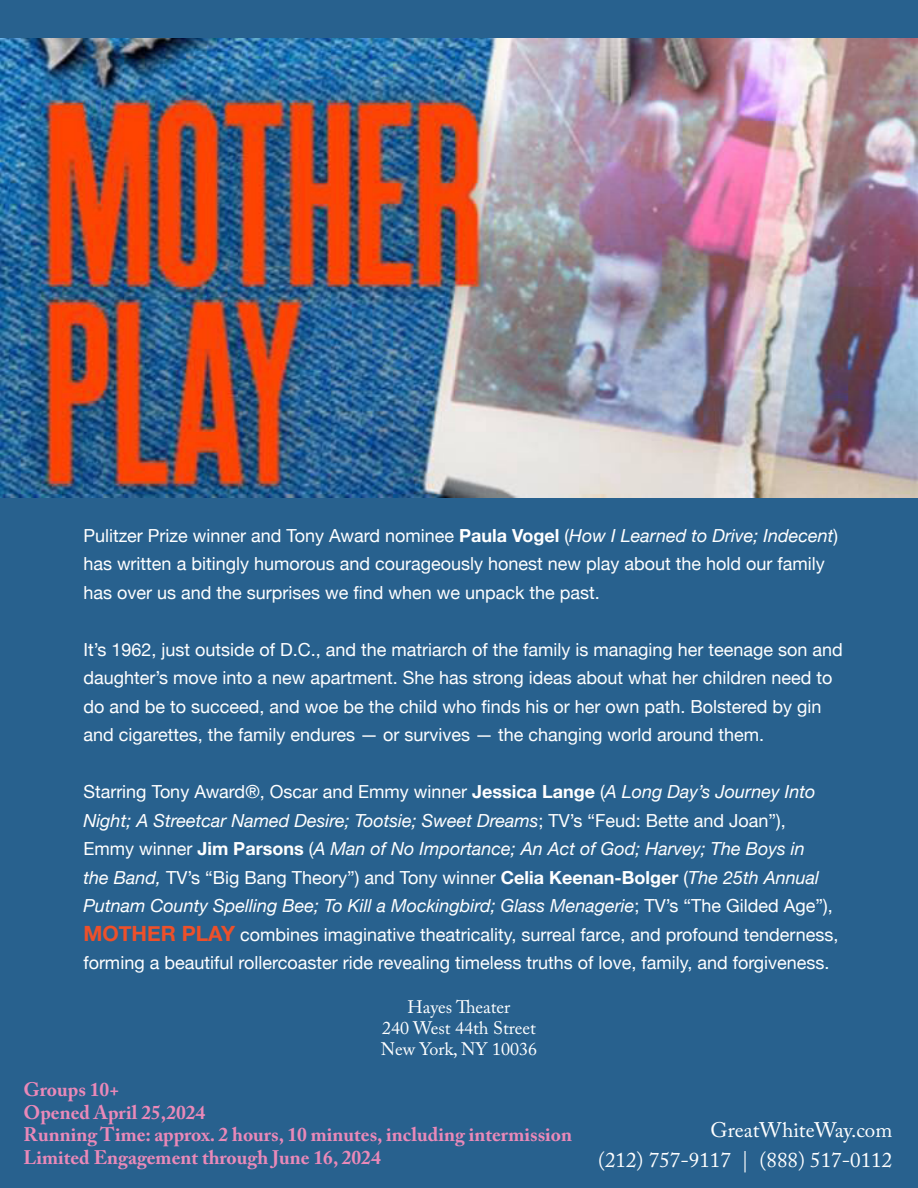
<style>
.page{position:relative;width:918px;height:1188px;background:#28618e}
.page>*{position:absolute;margin:0;border:0;box-sizing:border-box;transform-origin:0 0}
.t1{font:21px "Adobe Caslon Pro";color:#fff}
.t2{font:700 19.5px "Adobe Caslon Pro";color:#ea89b9}
.t3{font:18px/28.5px "Helvetica Neue";color:#fff}
.t4{font:18px "Adobe Caslon Pro";color:#fff}
.s1{font-weight:700}
.s2{font-style:italic}
.s3{font-weight:700;font-size:21px;color:#ed502a}
</style>
<div class="page">
<img style="left:0;top:38px;width:918px;height:459px">
<p class="t3" style="left:83px;top:522px;width:756px">Pulitzer Prize winner and Tony Award nominee <span class="s1">Paula Vogel</span> (<span class="s2">How I Learned to Drive; Indecent</span>) has written a bitingly humorous and courageously honest new play about the hold our family has over us and the surprises we find when we unpack the past.</p>
<p class="t3" style="left:83px;top:636px;width:761px">It’s 1962, just outside of D.C., and the matriarch of the family is managing her teenage son and daughter’s move into a new apartment. She has strong ideas about what her children need to do and be to succeed, and woe be the child who finds his or her own path. Bolstered by gin and cigarettes, the family endures — or survives — the changing world around them.</p>
<p class="t3" style="left:83px;top:779px;width:757px">Starring Tony Award®, Oscar and Emmy winner <span class="s1">Jessica Lange</span> (<span class="s2">A Long Day’s Journey Into Night; A Streetcar Named Desire; Tootsie; Sweet Dreams</span>; TV’s “Feud: Bette and Joan”), Emmy winner <span class="s1">Jim Parsons</span> (<span class="s2">A Man of No Importance; An Act of God; Harvey; The Boys in<br>the Band,</span> TV’s “Big Bang Theory”) and Tony winner <span class="s1">Celia Keenan-Bolger</span> (<span class="s2">The 25th Annual Putnam County Spelling Bee; To Kill a Mockingbird; Glass Menagerie</span>; TV’s “The Gilded Age”), <span class="s3">MOTHER PLAY</span> combines imaginative theatricality, surreal farce, and profound tenderness, forming a beautiful rollercoaster ride revealing timeless truths of love, family, and forgiveness.</p>
<p class="t4" style="left:408px;top:997px;width:104px">Hayes Theater</p>
<p class="t4" style="left:382px;top:1018px;width:155px">240 West 44th Street</p>
<p class="t4" style="left:381px;top:1039px;width:158px">New York, NY 10036</p>
<p class="t2" style="left:24px;top:1078px;width:97px">Groups 10+</p>
<p class="t2" style="left:24px;top:1101px;width:183px">Opened April 25,2024</p>
<p class="t2" style="left:24px;top:1123px;width:550px">Running Time: approx. 2 hours, 10 minutes, including intermission</p>
<p class="t2" style="left:24px;top:1146px;width:359px">Limited Engagement through June 16, 2024</p>
<p class="t1" style="left:711px;top:1118px;width:183px">GreatWhiteWay.com</p>
<p class="t1" style="left:598px;top:1148px;width:296px">(212) 757-9117 | (888) 517-0112</p>
</div>
